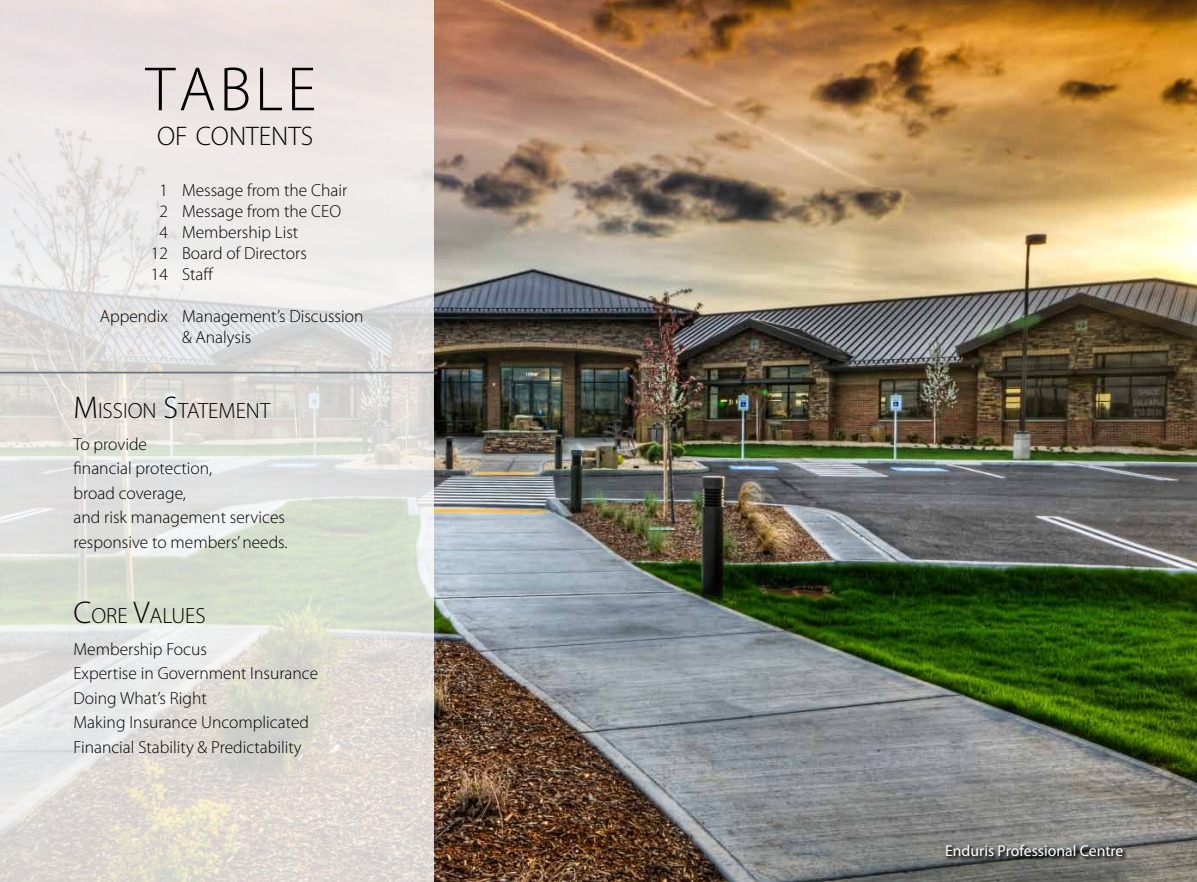
<style>
.page{position:relative;width:1197px;height:882px;background:#fff}
.page>*{position:absolute;margin:0;border:0;box-sizing:border-box;transform-origin:0 0}
.t1{font:300 63px "Myriad Pro";letter-spacing:.06em;color:#000}
.t2{font:300 26.95px "Myriad Pro";color:#000}
.t3{font:300 22.05px "Myriad Pro";color:#000}
.t4{font:300 17.5px/24.5px "Myriad Pro";color:#000}
.t5{font:15.75px "Myriad Pro";color:#fff}
.s1{font-size:31.5px}
</style>
<div class="page">
<img style="left:434px;top:0;width:763px;height:882px">
<svg style="left:0;top:0;width:434px;height:882px;background:#e3e1dd"></svg>
<hr style="left:0;top:372px;width:434px;height:1px;background:#6a737b">
<div style="left:944px;top:844px;width:184px;height:17px;background:#000;opacity:.75"></div>
<h1 class="t1" style="left:146px;top:55px;width:172px">TABLE</h1>
<h2 class="t2" style="left:157px;top:121px;width:158px">OF CONTENTS</h2>
<p class="t4" style="left:159px;top:178px;width:189px">1 Message from the Chair</p>
<p class="t4" style="left:159px;top:199px;width:183px">2 Message from the CEO</p>
<p class="t4" style="left:159px;top:220px;width:140px">4 Membership List</p>
<p class="t4" style="left:151px;top:241px;width:157px">12 Board of Directors</p>
<p class="t4" style="left:151px;top:262px;width:64px">14 Staff</p>
<p class="t4" style="left:182px;top:306px;width:183px;line-height:21px;text-indent:-82px">Appendix Management’s Discussion &amp; Analysis</p>
<p class="t3" style="left:74px;top:399px;width:198px"><span class="s1">M</span>ISSION <span class="s1">S</span>TATEMENT</p>
<p class="t4" style="left:74px;top:432px;width:216px">To provide<br>financial protection,<br>broad coverage,<br>and risk management services responsive to members’ needs.</p>
<p class="t3" style="left:74px;top:604px;width:134px"><span class="s1">C</span>ORE <span class="s1">V</span>ALUES</p>
<p class="t4" style="left:74px;top:637px;width:246px">Membership Focus<br>Expertise in Government Insurance<br>Doing What’s Right<br>Making Insurance Uncomplicated<br>Financial Stability &amp; Predictability</p>
<p class="t5" style="left:945px;top:841px;width:180px">Enduris Professional Centre</p>
</div>
